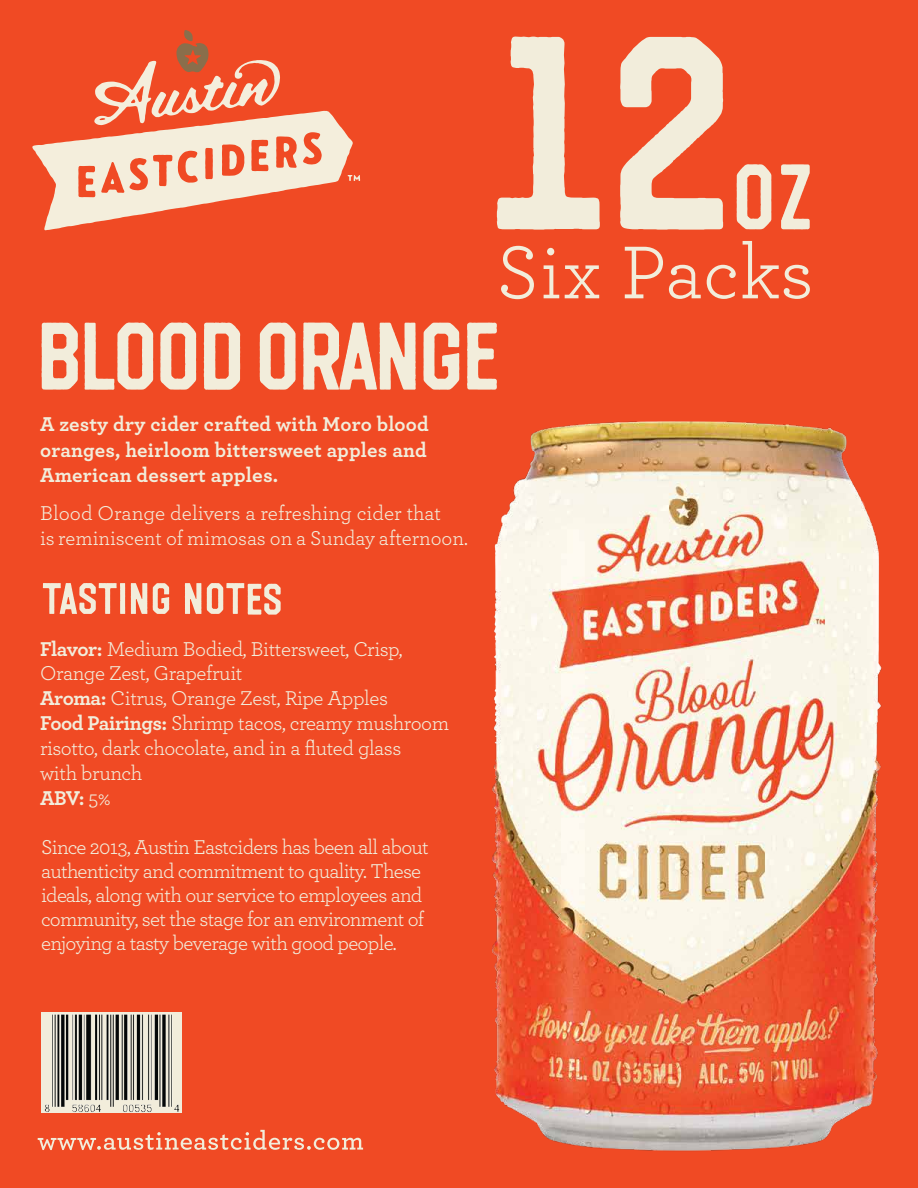
<style>
.page{position:relative;width:918px;height:1188px;background:#f04a24}
.page>*{position:absolute;margin:0;border:0;box-sizing:border-box;transform-origin:0 0}
.t1{font:104.25px "AEC Block";letter-spacing:-.05em;color:#f2eddb}
.t2{font:21px/24.9px "Archer";letter-spacing:-.03em;color:#f2eddb}
.t3{font:700 21px/25.5px "Archer";letter-spacing:.01em;color:#f2eddb;text-align:justify}
.t4{font:21px/25.5px "Archer";color:#f2eddb}
.s1{font-weight:700}
</style>
<div class="page">
<img style="left:41px;top:1012px;width:141px;height:101px">
<svg style="left:497px;top:36px;width:103px;height:194px"></svg>
<svg style="left:620px;top:37px;width:103px;height:193px"></svg>
<svg style="left:737px;top:164px;width:34px;height:65px"></svg>
<svg style="left:781px;top:164px;width:29px;height:65px"></svg>
<svg style="left:501px;top:246px;width:33px;height:53px"></svg>
<svg style="left:544px;top:248px;width:15px;height:50px"></svg>
<svg style="left:565px;top:265px;width:34px;height:33px"></svg>
<svg style="left:625px;top:247px;width:38px;height:51px"></svg>
<svg style="left:669px;top:265px;width:32px;height:34px"></svg>
<svg style="left:707px;top:265px;width:29px;height:34px"></svg>
<svg style="left:743px;top:241px;width:67px;height:58px"></svg>
<svg style="left:32px;top:30px;width:328px;height:201px"></svg>
<svg style="left:38px;top:1130px;width:325px;height:20px"></svg>
<svg style="left:43px;top:583px;width:82px;height:31px"></svg>
<svg style="left:131px;top:583px;width:38px;height:31px"></svg>
<svg style="left:185px;top:583px;width:96px;height:32px"></svg>
<img style="left:492px;top:421px;width:390px;height:730px">
<h1 class="t1" style="left:35px;top:309px;width:466px">BLOODORANGE</h1>
<p class="t3" style="left:40px;top:410px;width:390px">A zesty dry cider crafted with Moro blood oranges, heirloom bittersweet apples and American dessert apples.</p>
<p class="t4" style="left:40px;top:499px;width:429px">Blood Orange delivers a refreshing cider that<br>is reminiscent of mimosas on a Sunday afternoon.</p>
<p class="t2" style="left:40px;top:635px;width:411px"><span class="s1">Flavor:</span> Medium Bodied, Bittersweet, Crisp,<br>Orange Zest, Grapefruit<br><span class="s1">Aroma:</span> Citrus, Orange Zest, Ripe Apples<br><span class="s1">Food Pairings:</span> Shrimp tacos, creamy mushroom risotto, dark chocolate, and in a fluted glass<br>with brunch<br><span class="s1">ABV:</span> 5%</p>
<p class="t2" style="left:41px;top:834px;width:389px;line-height:24px">Since 2013, Austin Eastciders has been all about authenticity and commitment to quality. These ideals, along with our service to employees and community, set the stage for an environment of enjoying a tasty beverage with good people.</p>
</div>
